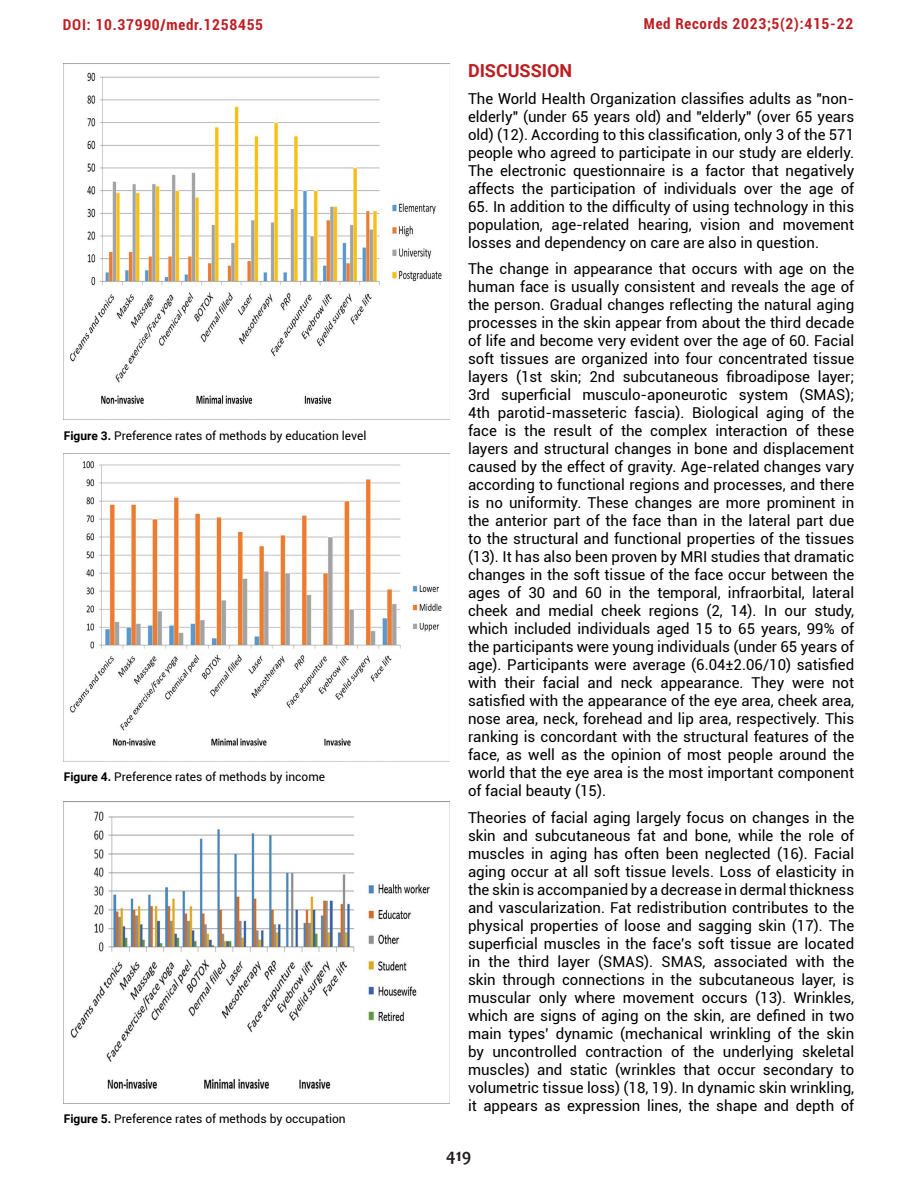
<style>
.page{position:relative;width:918px;height:1188px;background:#fff}
.page>*{position:absolute;margin:0;border:0;box-sizing:border-box;transform-origin:0 0}
.t1{font:700 18px "Roboto";color:#bd1e22}
.t2{font:700 18px "Candara";color:#231f20}
.t3{font:15px/18px "Roboto";color:#000;text-align:justify}
.t4{font:700 condensed 15px "Roboto";letter-spacing:.05em;color:#bd1e22}
.t5{font:12px "Roboto";color:#000}
.s1{font-weight:700}
</style>
<div class="page">
<img style="left:64px;top:461px;width:386px;height:301px">
<img style="left:64px;top:801px;width:386px;height:303px">
<img style="left:69px;top:72px;width:373px;height:332px">
<p class="t4" style="left:63px;top:14px;width:202px">DOI: 10.37990/medr.1258455</p>
<p class="t4" style="left:644px;top:13px;width:211px">Med Records 2023;5(2):415-22</p>
<p class="t5" style="left:64px;top:427px;width:304px"><span class="s1">Figure 3.</span> Preference rates of methods by education level</p>
<p class="t5" style="left:64px;top:769px;width:263px"><span class="s1">Figure 4.</span> Preference rates of methods by income</p>
<p class="t5" style="left:64px;top:1110px;width:283px"><span class="s1">Figure 5.</span> Preference rates of methods by occupation</p>
<p class="t1" style="left:468px;top:58px;width:106px">DISCUSSION</p>
<p class="t3" style="left:468px;top:89px;width:388px">The World Health Organization classifies adults as "non&shy;elderly" (under 65 years old) and "elderly" (over 65 years old) (12). According to this classification, only 3 of the 571 people who agreed to participate in our study are elderly.<br>The electronic questionnaire is a factor that negatively affects the participation of individuals over the age of</p>
<p class="t3" style="left:468px;top:197px;width:388px">65. In addition to the difficulty of using technology in this population, age-related hearing, vision and movement losses and dependency on care are also in question.</p>
<p class="t3" style="left:468px;top:259px;width:388px">The change in appearance that occurs with age on the human face is usually consistent and reveals the age of the person. Gradual changes reflecting the natural aging processes in the skin appear from about the third decade of life and become very evident over the age of 60. Facial soft tissues are organized into four concentrated tissue layers (1st skin; 2nd subcutaneous fibroadipose layer; 3rd superficial musculo-aponeurotic system (SMAS); 4th parotid-masseteric fascia). Biological aging of the face is the result of the complex interaction of these layers and structural changes in bone and displacement caused by the effect of gravity. Age-related changes vary according to functional regions and processes, and there is no uniformity. These changes are more prominent in the anterior part of the face than in the lateral part due to the structural and functional properties of the tissues (13). It has also been proven by MRI studies that dramatic changes in the soft tissue of the face occur between the ages of 30 and 60 in the temporal, infraorbital, lateral cheek and medial cheek regions (2, 14). In our study, which included individuals aged 15 to 65 years, 99% of the participants were young individuals (under 65 years of age). Participants were average (6.04±2.06/10) satisfied with their facial and neck appearance. They were not satisfied with the appearance of the eye area, cheek area, nose area, neck, forehead and lip area, respectively. This ranking is concordant with the structural features of the face, as well as the opinion of most people around the world that the eye area is the most important component of facial beauty (15).</p>
<p class="t3" style="left:468px;top:808px;width:388px">Theories of facial aging largely focus on changes in the skin and subcutaneous fat and bone, while the role of muscles in aging has often been neglected (16). Facial aging occur at all soft tissue levels. Loss of elasticity in the skin is accompanied by a decrease in dermal thickness and vascularization. Fat redistribution contributes to the physical properties of loose and sagging skin (17). The superficial muscles in the face's soft tissue are located in the third layer (SMAS). SMAS, associated with the skin through connections in the subcutaneous layer, is muscular only where movement occurs (13). Wrinkles, which are signs of aging on the skin, are defined in two main types’ dynamic (mechanical wrinkling of the skin by uncontrolled contraction of the underlying skeletal muscles) and static (wrinkles that occur secondary to volumetric tissue loss) (18, 19). In dynamic skin wrinkling, it appears as expression lines, the shape and depth of</p>
<p class="t2" style="left:446px;top:1143px;width:27px">419</p>
</div>
